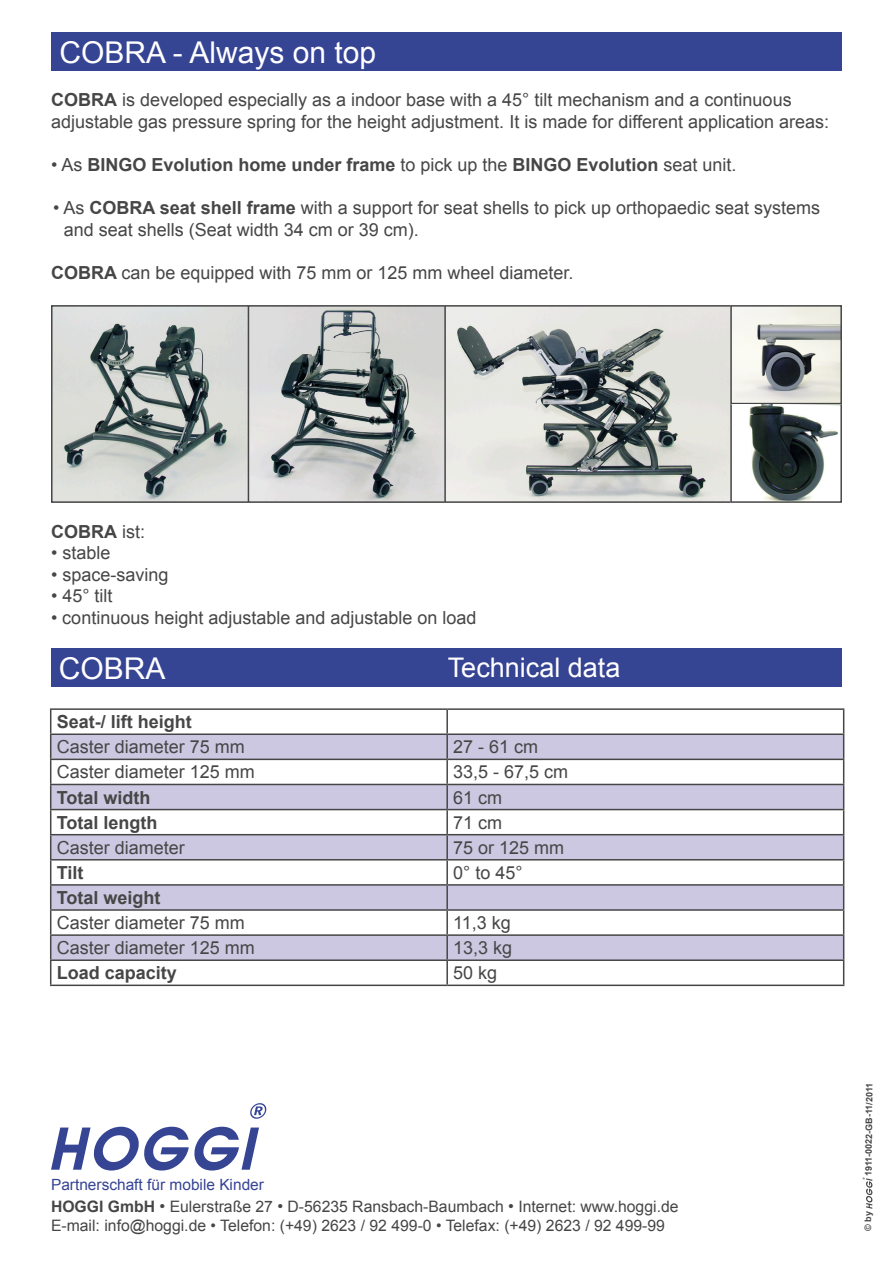
<style>
.page{position:relative;width:893px;height:1263px;background:#fff}
.page>*{position:absolute;margin:0;border:0;box-sizing:border-box;transform-origin:0 0}
.t1{font:30px "Arial";color:#fff}
.t2{font:27px "Arial";color:#fff}
.t3{font:18px/21.6px "Arial";color:#464646}
.t4{font:700 18px "Arial";color:#464646}
.t5{font:15.75px/18.9px "Arial";color:#464646}
.t6{font:15.45px "Arial";color:#364494}
.t7{font:700 9px "Arial";color:#464646}
.s1{font-weight:700}
.s2{font-weight:400}
.s3{font-size:16.5px}
</style>
<div class="page">
<div style="left:51px;top:33px;width:791px;height:38px;background:#364494"></div>
<svg style="left:51px;top:1127px;width:208px;height:43px"></svg>
<svg style="left:250px;top:1103px;width:16px;height:16px"></svg>
<div style="left:51px;top:648px;width:791px;height:39px;background:#364494"></div>
<div style="left:51px;top:935px;width:792px;height:25px;background:#ccc8e1"></div>
<div style="left:51px;top:885px;width:792px;height:25px;background:#ccc8e1"></div>
<div style="left:51px;top:835px;width:792px;height:24px;background:#ccc8e1"></div>
<div style="left:51px;top:785px;width:792px;height:24px;background:#ccc8e1"></div>
<div style="left:51px;top:735px;width:792px;height:24px;background:#ccc8e1"></div>
<hr style="left:50px;top:708px;width:397px;height:2px;background:#464646">
<hr style="left:447px;top:708px;width:397px;height:2px;background:#464646">
<hr style="left:446px;top:710px;width:2px;height:23px;background:#464646">
<hr style="left:50px;top:733px;width:397px;height:2px;background:#464646">
<hr style="left:447px;top:733px;width:397px;height:2px;background:#464646">
<hr style="left:446px;top:735px;width:2px;height:24px;background:#464646">
<hr style="left:50px;top:759px;width:397px;height:1px;background:#464646">
<hr style="left:447px;top:759px;width:397px;height:1px;background:#464646">
<hr style="left:446px;top:760px;width:2px;height:24px;background:#464646">
<hr style="left:50px;top:784px;width:397px;height:1px;background:#464646">
<hr style="left:447px;top:784px;width:397px;height:1px;background:#464646">
<hr style="left:446px;top:785px;width:2px;height:24px;background:#464646">
<hr style="left:50px;top:809px;width:397px;height:1px;background:#464646">
<hr style="left:447px;top:809px;width:397px;height:1px;background:#464646">
<hr style="left:446px;top:810px;width:2px;height:24px;background:#464646">
<hr style="left:50px;top:834px;width:397px;height:1px;background:#464646">
<hr style="left:447px;top:834px;width:397px;height:1px;background:#464646">
<hr style="left:446px;top:835px;width:2px;height:24px;background:#464646">
<hr style="left:50px;top:859px;width:397px;height:1px;background:#464646">
<hr style="left:447px;top:859px;width:397px;height:1px;background:#464646">
<hr style="left:446px;top:860px;width:2px;height:24px;background:#464646">
<hr style="left:50px;top:884px;width:397px;height:2px;background:#464646">
<hr style="left:447px;top:884px;width:397px;height:2px;background:#464646">
<hr style="left:446px;top:886px;width:2px;height:23px;background:#464646">
<hr style="left:50px;top:909px;width:397px;height:2px;background:#464646">
<hr style="left:447px;top:909px;width:397px;height:2px;background:#464646">
<hr style="left:446px;top:911px;width:2px;height:23px;background:#464646">
<hr style="left:50px;top:934px;width:397px;height:2px;background:#464646">
<hr style="left:447px;top:934px;width:397px;height:2px;background:#464646">
<hr style="left:446px;top:936px;width:2px;height:23px;background:#464646">
<hr style="left:50px;top:959px;width:397px;height:2px;background:#464646">
<svg style="left:50px;top:710px;width:1px;height:274px"></svg>
<hr style="left:447px;top:959px;width:397px;height:2px;background:#464646">
<hr style="left:446px;top:961px;width:2px;height:23px;background:#464646">
<svg style="left:843px;top:710px;width:1px;height:274px"></svg>
<hr style="left:50px;top:984px;width:397px;height:2px;background:#464646">
<hr style="left:447px;top:984px;width:397px;height:2px;background:#464646">
<img style="left:54px;top:308px;width:785px;height:192px">
<div style="left:51px;top:305px;width:198px;height:198px;border:2px solid #464646"></div>
<div style="left:248px;top:305px;width:197px;height:198px;border:2px solid #464646"></div>
<div style="left:444px;top:305px;width:287px;height:198px;border:2px solid #464646"></div>
<div style="left:730px;top:305px;width:112px;height:99px;border:2px solid #464646"></div>
<div style="left:730px;top:404px;width:112px;height:99px;border:2px solid #464646"></div>
<svg style="left:863px;top:1177px;width:10px;height:32px"></svg>
<h1 class="t1" style="left:60px;top:32px;width:318px">COBRA - Always on top</h1>
<p class="t3" style="left:51px;top:89px;width:780px"><span class="s1">COBRA</span> is developed especially as a indoor base with a 45° tilt mechanism and a continuous adjustable gas pressure spring for the height adjustment. It is made for different application areas:</p>
<p class="t4" style="left:51px;top:153px;width:687px"><span class="s2">• As</span> BINGO Evolution home under frame <span class="s2">to pick up the</span> BINGO Evolution <span class="s2">seat unit.</span></p>
<p class="t3" style="left:64px;top:197px;width:758px;text-indent:-11px">• As <span class="s1">COBRA seat shell frame</span> with a support for seat shells to pick up orthopaedic seat systems and seat shells (Seat width 34 cm or 39 cm).</p>
<p class="t3" style="left:51px;top:262px;width:524px"><span class="s1">COBRA</span> can be equipped with 75 mm or 125 mm wheel diameter.</p>
<p class="t4" style="left:51px;top:519px;width:96px">COBRA <span class="s2">ist:</span></p>
<p class="t3" style="left:51px;top:542px;width:61px">• stable</p>
<p class="t3" style="left:51px;top:564px;width:119px">• space-saving</p>
<p class="t3" style="left:51px;top:585px;width:63px">• 45° tilt</p>
<p class="t3" style="left:51px;top:607px;width:427px">• continuous height adjustable and adjustable on load</p>
<h1 class="t1" style="left:59px;top:648px;width:108px">COBRA</h1>
<h2 class="t2" style="left:448px;top:650px;width:174px">Technical data</h2>
<p class="t4" style="left:57px;top:710px;width:137px">Seat-/ lift height</p>
<p class="t3" style="left:57px;top:736px;width:190px">Caster diameter 75 mm</p>
<p class="t3" style="left:453px;top:736px;width:87px">27 - 61 cm</p>
<p class="t3" style="left:57px;top:761px;width:200px">Caster diameter 125 mm</p>
<p class="t3" style="left:453px;top:761px;width:117px">33,5 - 67,5 cm</p>
<p class="t4" style="left:57px;top:785px;width:95px">Total width</p>
<p class="t3" style="left:453px;top:787px;width:51px">61 cm</p>
<p class="t4" style="left:57px;top:810px;width:102px">Total length</p>
<p class="t3" style="left:453px;top:812px;width:51px">71 cm</p>
<p class="t3" style="left:57px;top:837px;width:130px">Caster diameter</p>
<p class="t3" style="left:453px;top:837px;width:113px">75 or 125 mm</p>
<p class="t4" style="left:57px;top:861px;width:28px">Tilt</p>
<p class="t3" style="left:453px;top:862px;width:71px">0° to 45°</p>
<p class="t4" style="left:57px;top:886px;width:105px">Total weight</p>
<p class="t3" style="left:57px;top:912px;width:190px">Caster diameter 75 mm</p>
<p class="t3" style="left:453px;top:912px;width:59px">11,3 kg</p>
<p class="t3" style="left:57px;top:937px;width:200px">Caster diameter 125 mm</p>
<p class="t3" style="left:453px;top:937px;width:61px">13,3 kg</p>
<p class="t4" style="left:57px;top:961px;width:122px">Load capacity</p>
<p class="t3" style="left:453px;top:962px;width:46px">50 kg</p>
<p class="t6" style="left:51px;top:1175px;width:214px">Partnerschaft für mobile Kinder</p>
<p class="t5" style="left:51px;top:1197px;width:629px"><span class="s1">HOGGI GmbH</span> <span class="s3">•</span> Eulerstraße 27 <span class="s3">•</span> D-56235 Ransbach-Baumbach <span class="s3">•</span> Internet: www.hoggi.de<br>E-mail: info@hoggi.de • Telefon: (+49) 2623 / 92 499-0 • Telefax: (+49) 2623 / 92 499-99</p>
<p class="t7" style="left:862px;top:1176px;width:95px;rotate:-89deg">1911-0022-GB-11/2011</p>
</div>
